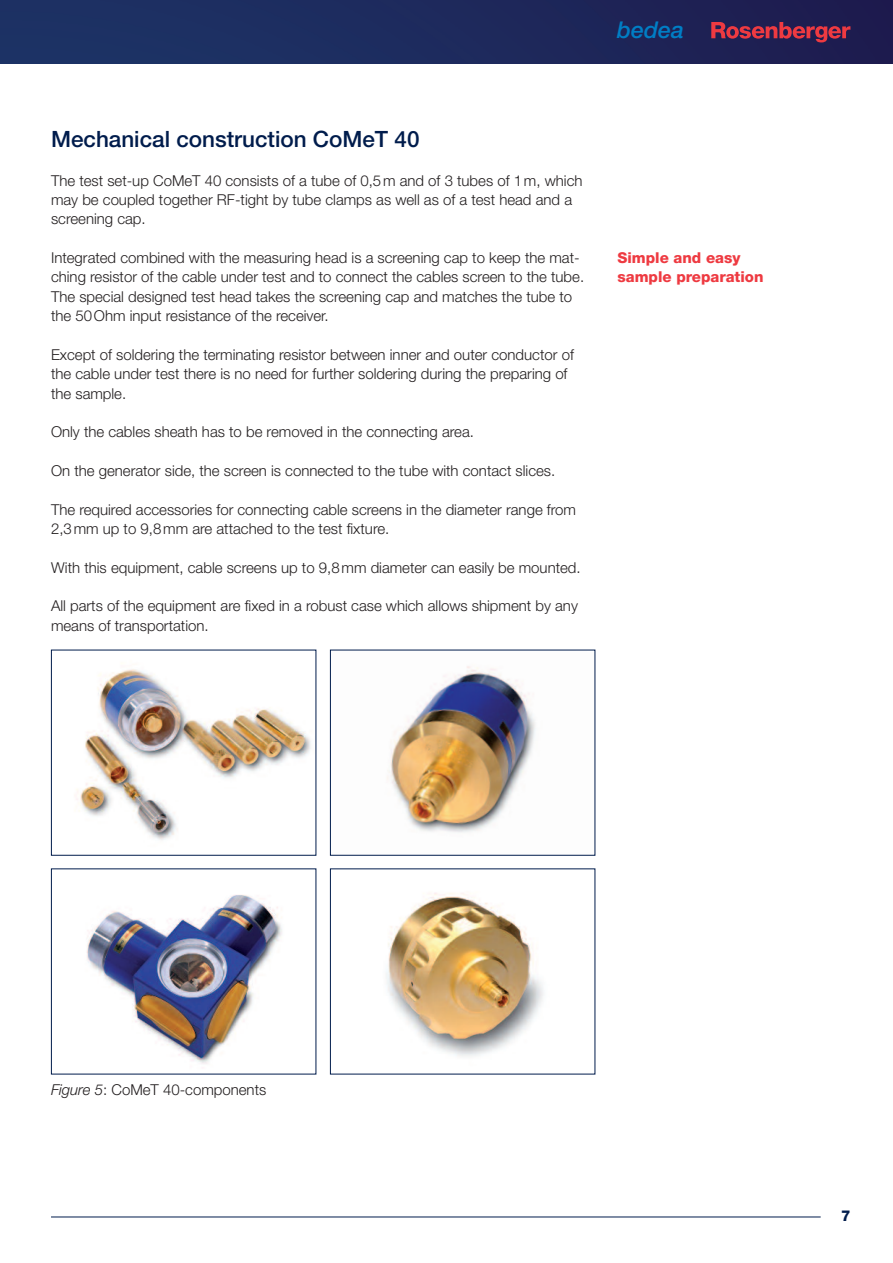
<style>
.page{position:relative;width:893px;height:1263px;background:#fff}
.page>*{position:absolute;margin:0;border:0;box-sizing:border-box;transform-origin:0 0}
.t1{font:italic 500 23.1px "Helvetica Neue LT";color:#007ec5}
.t2{font:500 22.5px "Helvetica Neue LT";color:#001c4c}
.t3{font:300 15px/19.4px "Helvetica Neue LT";color:#231f20}
.t4{font:800 15px/19.4px "Helvetica Neue LT";color:#ee3a41}
.t5{font:800 15px "Helvetica Neue LT";color:#001c4c}
.s1{font-style:italic}
</style>
<div class="page">
<hr style="left:51px;top:1216px;width:770px;height:1px;background:#001c4c">
<img style="left:0;top:0;width:893px;height:64px">
<svg style="left:711px;top:22px;width:139px;height:20px;background:#71294a"></svg>
<img style="left:386px;top:893px;width:157px;height:164px">
<img style="left:87px;top:895px;width:195px;height:169px">
<img style="left:387px;top:666px;width:149px;height:167px">
<div style="left:330px;top:650px;width:265px;height:206px;border:1px solid #001c4c"></div>
<img style="left:76px;top:669px;width:235px;height:171px">
<div style="left:51px;top:650px;width:265px;height:206px;border:1px solid #001c4c"></div>
<h1 class="t1" style="left:617px;top:22px;width:68px">bedea</h1>
<h2 class="t2" style="left:51px;top:131px;width:370px">Mechanical construction CoMeT 40</h2>
<p class="t3" style="left:51px;top:172px;width:533px">The test set-up CoMeT 40 consists of a tube of 0,5m and of 3 tubes of 1m, which may be coupled together RF-tight by tube clamps as well as of a test head and a screening cap.</p>
<p class="t3" style="left:51px;top:249px;width:535px">Integrated combined with the measuring head is a screening cap to keep the mat&shy;ching resistor of the cable under test and to connect the cables screen to the tube.<br>The special designed test head takes the screening cap and matches the tube to the 50Ohm input resistance of the receiver.</p>
<p class="t3" style="left:51px;top:346px;width:524px">Except of soldering the terminating resistor between inner and outer conductor of the cable under test there is no need for further soldering during the preparing of the sample.</p>
<p class="t3" style="left:51px;top:424px;width:424px">Only the cables sheath has to be removed in the connecting area.</p>
<p class="t3" style="left:51px;top:462px;width:506px">On the generator side, the screen is connected to the tube with contact slices.</p>
<p class="t3" style="left:51px;top:501px;width:527px">The required accessories for connecting cable screens in the diameter range from<br>2,3mm up to 9,8mm are attached to the test fixture.</p>
<p class="t3" style="left:51px;top:559px;width:531px">With this equipment, cable screens up to 9,8mm diameter can easily be mounted.</p>
<p class="t3" style="left:51px;top:598px;width:528px">All parts of the equipment are fixed in a robust case which allows shipment by any means of transportation.</p>
<p class="t4" style="left:617px;top:249px;width:148px">Simple and easy sample preparation</p>
<p class="t3" style="left:51px;top:1081px;width:217px"><span class="s1">Figure 5</span>: CoMeT 40-components</p>
<p class="t5" style="left:841px;top:1210px;width:11px">7</p>
</div>
